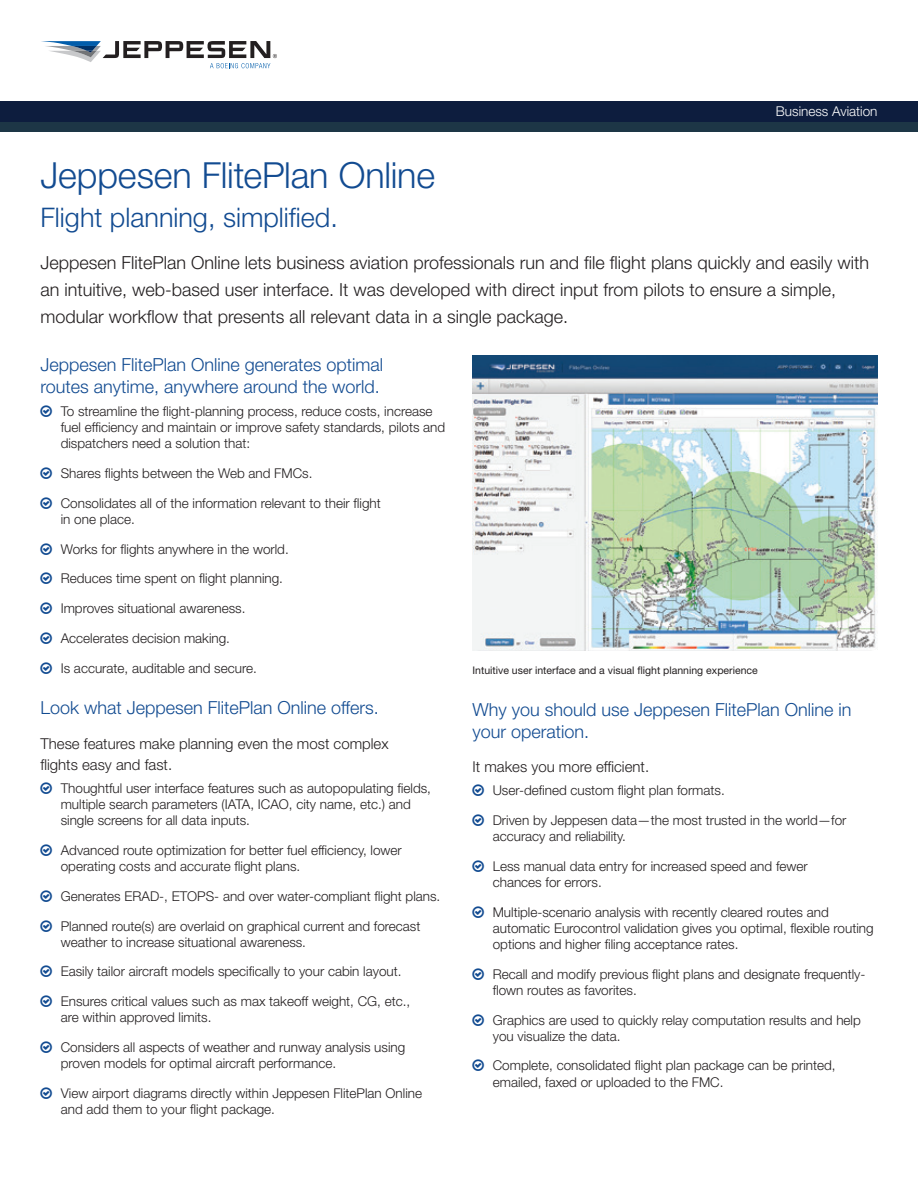
<style>
.page{position:relative;width:918px;height:1188px;background:#fff}
.page>*{position:absolute;margin:0;border:0;box-sizing:border-box;transform-origin:0 0}
.t1{font:300 36px "Helvetica Neue LT Std";letter-spacing:-.005em;color:#124b91}
.t2{font:300 27px "Helvetica Neue LT Std";color:#124b91}
.t3{font:300 18px/27px "Helvetica Neue LT Std";color:#231f20}
.t4{font:300 18px/21.6px "Helvetica Neue LT Std";color:#124b91}
.t5{font:300 15px/21px "Helvetica Neue LT Std";color:#231f20}
.t6{font:300 13.5px/16.2px "Helvetica Neue LT Std";color:#231f20}
.t7{font:300 13.5px "Helvetica Neue LT Std";color:#fff}
.t8{font:10.5px "Helvetica Neue LT Std";color:#231f20}
</style>
<div class="page">
<div style="left:0;top:111px;width:918px;height:21px;background:#1d3646"></div>
<div style="left:0;top:101px;width:918px;height:21px;background:#0d1d3e"></div>
<img style="left:472px;top:356px;width:406px;height:295px">
<svg style="left:41px;top:41px;width:236px;height:27px"></svg>
<p class="t7" style="left:776px;top:103px;width:103px">Business Aviation</p>
<h1 class="t1" style="left:40px;top:153px;width:396px">Jeppesen FlitePlan Online</h1>
<h2 class="t2" style="left:40px;top:201px;width:299px">Flight planning, simplified.</h2>
<p class="t3" style="left:40px;top:249px;width:830px">Jeppesen FlitePlan Online lets business aviation professionals run and file flight plans quickly and easily with an intuitive, web-based user interface. It was developed with direct input from pilots to ensure a simple, modular workflow that presents all relevant data in a single package.</p>
<h3 class="t4" style="left:40px;top:354px;width:344px">Jeppesen FlitePlan Online generates optimal routes anytime, anywhere around the world.</h3>
<p class="t6" style="left:61px;top:403px;width:386px">To streamline the flight-planning process, reduce costs, increase fuel efficiency and maintain or improve safety standards, pilots and dispatchers need a solution that:</p>
<p class="t6" style="left:61px;top:465px;width:253px">Shares flights between the Web and FMCs.</p>
<p class="t6" style="left:61px;top:495px;width:322px">Consolidates all of the information relevant to their flight in one place.</p>
<p class="t6" style="left:61px;top:541px;width:230px">Works for flights anywhere in the world.</p>
<p class="t6" style="left:61px;top:563px;width:224px;line-height:29.7px">Reduces time spent on flight planning.<br>Improves situational awareness.</p>
<p class="t6" style="left:61px;top:623px;width:198px;line-height:29.7px">Accelerates decision making.<br>Is accurate, auditable and secure.</p>
<h3 class="t4" style="left:40px;top:697px;width:340px">Look what Jeppesen FlitePlan Online offers.</h3>
<p class="t5" style="left:40px;top:733px;width:350px">These features make planning even the most complex flights easy and fast.</p>
<p class="t6" style="left:61px;top:780px;width:372px">Thoughtful user interface features such as autopopulating fields, multiple search parameters (IATA, ICAO, city name, etc.) and single screens for all data inputs.</p>
<p class="t6" style="left:61px;top:842px;width:343px">Advanced route optimization for better fuel efficiency, lower operating costs and accurate flight plans.</p>
<p class="t6" style="left:61px;top:881px;width:381px;line-height:29.7px">Generates ERAD-, ETOPS- and over water-compliant flight plans.<br>Planned route(s) are overlaid on graphical current and forecast</p>
<p class="t6" style="left:61px;top:927px;width:342px;line-height:29.7px">weather to increase situational awareness.<br>Easily tailor aircraft models specifically to your cabin layout.</p>
<p class="t6" style="left:61px;top:993px;width:351px">Ensures critical values such as max takeoff weight, CG, etc., are within approved limits.</p>
<p class="t6" style="left:61px;top:1039px;width:346px">Considers all aspects of weather and runway analysis using proven models for optimal aircraft performance.</p>
<p class="t6" style="left:61px;top:1085px;width:363px">View airport diagrams directly within Jeppesen FlitePlan Online and add them to your flight package.</p>
<p class="t8" style="left:472px;top:664px;width:287px">Intuitive user interface and a visual flight planning experience</p>
<h3 class="t4" style="left:472px;top:698px;width:381px">Why you should use Jeppesen FlitePlan Online in your operation.</h3>
<p class="t5" style="left:472px;top:756px;width:178px">It makes you more efficient.</p>
<p class="t6" style="left:493px;top:782px;width:234px">User-defined custom flight plan formats.</p>
<p class="t6" style="left:493px;top:812px;width:355px">Driven by Jeppesen data—the most trusted in the world—for accuracy and reliability.</p>
<p class="t6" style="left:493px;top:857px;width:317px">Less manual data entry for increased speed and fewer chances for errors.</p>
<p class="t6" style="left:493px;top:903px;width:382px">Multiple-scenario analysis with recently cleared routes and automatic Eurocontrol validation gives you optimal, flexible routing options and higher filing acceptance rates.</p>
<p class="t6" style="left:493px;top:965px;width:374px">Recall and modify previous flight plans and designate frequently&shy;flown routes as favorites.</p>
<p class="t6" style="left:493px;top:1011px;width:370px">Graphics are used to quickly relay computation results and help you visualize the data.</p>
<p class="t6" style="left:493px;top:1057px;width:344px">Complete, consolidated flight plan package can be printed, emailed, faxed or uploaded to the FMC.</p>
</div>
